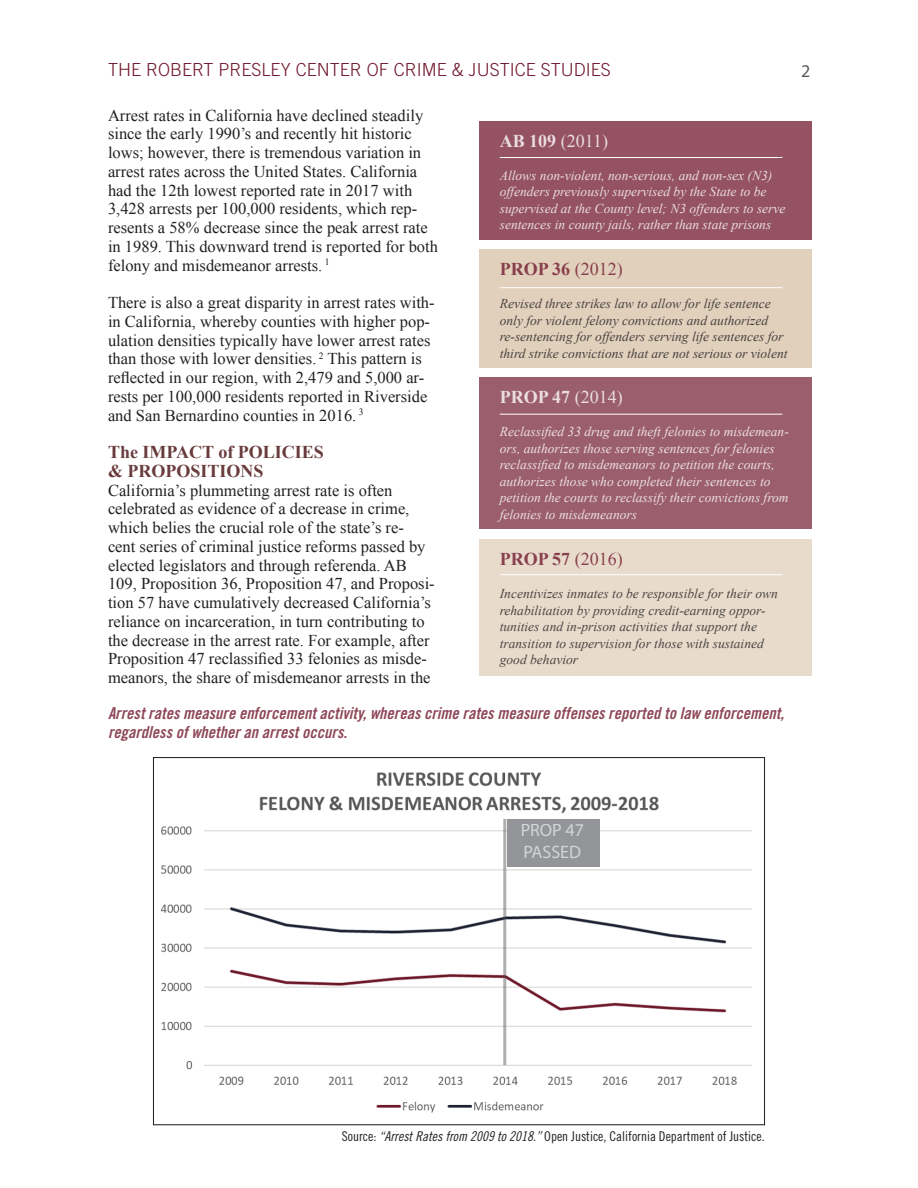
<style>
.page{position:relative;width:918px;height:1188px;background:#fff}
.page>*{position:absolute;margin:0;border:0;box-sizing:border-box;transform-origin:0 0}
.t1{font:300 18px "Trade Gothic LT Std";color:#71192f}
.t2{font:700 18px "Times New Roman";color:#693b3d}
.t3{font:700 18px "Times New Roman";color:#71192f}
.t4{font:700 18px "Times New Roman";color:#fff}
.t5{font:18px/21.6px "Myriad Pro";color:#fff}
.t6{font:18px "Times New Roman";color:#fff}
.t7{font:18px "Myriad Pro";color:#231f20}
.t8{font:16.5px/18.8px "Times New Roman";color:#231f20}
.t9{font:16.5px/18.8px "Trade Gothic LT Std Bd Cn 20 Obl";color:#71192f}
.t10{font:italic 13.5px/16.5px "Times New Roman";color:#fff}
.t11{font:italic 13.5px/16.5px "Times New Roman";color:#231f20}
.t12{font:13.5px "Trade Gothic LT Std Cn 18";color:#231f20}
.s1{font-weight:700}
.s2{font-weight:400}
.s3{font-family:"Trade Gothic LT Std Cn 18 Obl"}
</style>
<div class="page">
<div style="left:480px;top:121px;width:332px;height:119px;background:#945263"></div>
<hr style="left:500px;top:157px;width:282px;height:1px;background:#fff">
<div style="left:480px;top:249px;width:332px;height:119px;background:#e1d0bc"></div>
<hr style="left:500px;top:287px;width:282px;height:1px;background:#fff">
<div style="left:480px;top:377px;width:332px;height:152px;background:#9b5e6d"></div>
<hr style="left:500px;top:414px;width:282px;height:1px;background:#fff">
<div style="left:480px;top:539px;width:332px;height:136px;background:#e8dbcc"></div>
<hr style="left:500px;top:574px;width:282px;height:1px;background:#fff">
<img style="left:160px;top:772px;width:592px;height:341px">
<hr style="left:503px;top:819px;width:3px;height:246px;background:#4d4d4d">
<div style="left:508px;top:819px;width:92px;height:47px;background:#939598"></div>
<p class="t1" style="left:108px;top:59px;width:504px">THE ROBERT PRESLEY CENTER OF CRIME &amp; JUSTICE STUDIES</p>
<p class="t7" style="left:801px;top:60px;width:11px">2</p>
<p class="t8" style="left:108px;top:105px;width:332px">Arrest rates in California have declined steadily since the early 1990’s and recently hit historic lows; however, there is tremendous variation in arrest rates across the United States. California had the 12th lowest reported rate in 2017 with 3,428 arrests per 100,000 residents, which rep&shy;resents a 58% decrease since the peak arrest rate in 1989. This downward trend is reported for both felony and misdemeanor arrests. <sup>1</sup></p>
<p class="t8" style="left:108px;top:293px;width:328px">There is also a great disparity in arrest rates with&shy;in California, whereby counties with higher pop&shy;ulation densities typically have lower arrest rates than those with lower densities. <sup>2</sup> This pattern is reflected in our region, with 2,479 and 5,000 ar&shy;rests per 100,000 residents reported in Riverside and San Bernardino counties in 2016. <sup>3</sup></p>
<p class="t2" style="left:108px;top:440px;width:217px">The IMPACT of POLICIES</p>
<p class="t2" style="left:108px;top:458px;width:157px">&amp; PROPOSITIONS</p>
<p class="t8" style="left:108px;top:480px;width:328px">California’s plummeting arrest rate is often celebrated as evidence of a decrease in crime, which belies the crucial role of the state’s re&shy;cent series of criminal justice reforms passed by elected legislators and through referenda. AB 109, Proposition 36, Proposition 47, and Proposi&shy;tion 57 have cumulatively decreased California’s reliance on incarceration, in turn contributing to the decrease in the arrest rate. For example, after Proposition 47 reclassified 33 felonies as misde&shy;meanors, the share of misdemeanor arrests in the</p>
<p class="t6" style="left:500px;top:129px;width:110px"><span class="s1">AB 109</span> (2011)</p>
<p class="t10" style="left:500px;top:167px;width:287px">Allows non-violent, non-serious, and non-sex (N3) offenders previously supervised by the State to be supervised at the County level; N3 offenders to serve sentences in county jails, rather than state prisons</p>
<p class="t3" style="left:500px;top:257px;width:124px">PROP 36 <span class="s2">(2012)</span></p>
<p class="t11" style="left:500px;top:295px;width:289px">Revised three strikes law to allow for life sentence only for violent felony convictions and authorized re-sentencing for offenders serving life sentences for third strike convictions that are not serious or violent</p>
<p class="t4" style="left:500px;top:385px;width:124px">PROP 47 <span class="s2">(2014)</span></p>
<p class="t10" style="left:500px;top:423px;width:291px">Reclassified 33 drug and theft felonies to misdemean&shy;ors, authorizes those serving sentences for felonies reclassified to misdemeanors to petition the courts, authorizes those who completed their sentences to petition the courts to reclassify their convictions from felonies to misdemeanors</p>
<p class="t3" style="left:500px;top:547px;width:124px">PROP 57 <span class="s2">(2016)</span></p>
<p class="t11" style="left:500px;top:585px;width:280px">Incentivizes inmates to be responsible for their own rehabilitation by providing credit-earning oppor&shy;tunities and in-prison activities that support the transition to supervision for those with sustained good behavior</p>
<p class="t9" style="left:108px;top:704px;width:678px">Arrest rates measure enforcement activity, whereas crime rates measure offenses reported to law enforcement, regardless of whether an arrest occurs.</p>
<p class="t5" style="left:521px;top:819px;width:65px">PROP 47<br>PASSED</p>
<p class="t12" style="left:342px;top:1128px;width:424px">Source: <span class="s3">“Arrest Rates from 2009 to 2018.”</span> Open Justice, California Department of Justice.</p>
</div>
